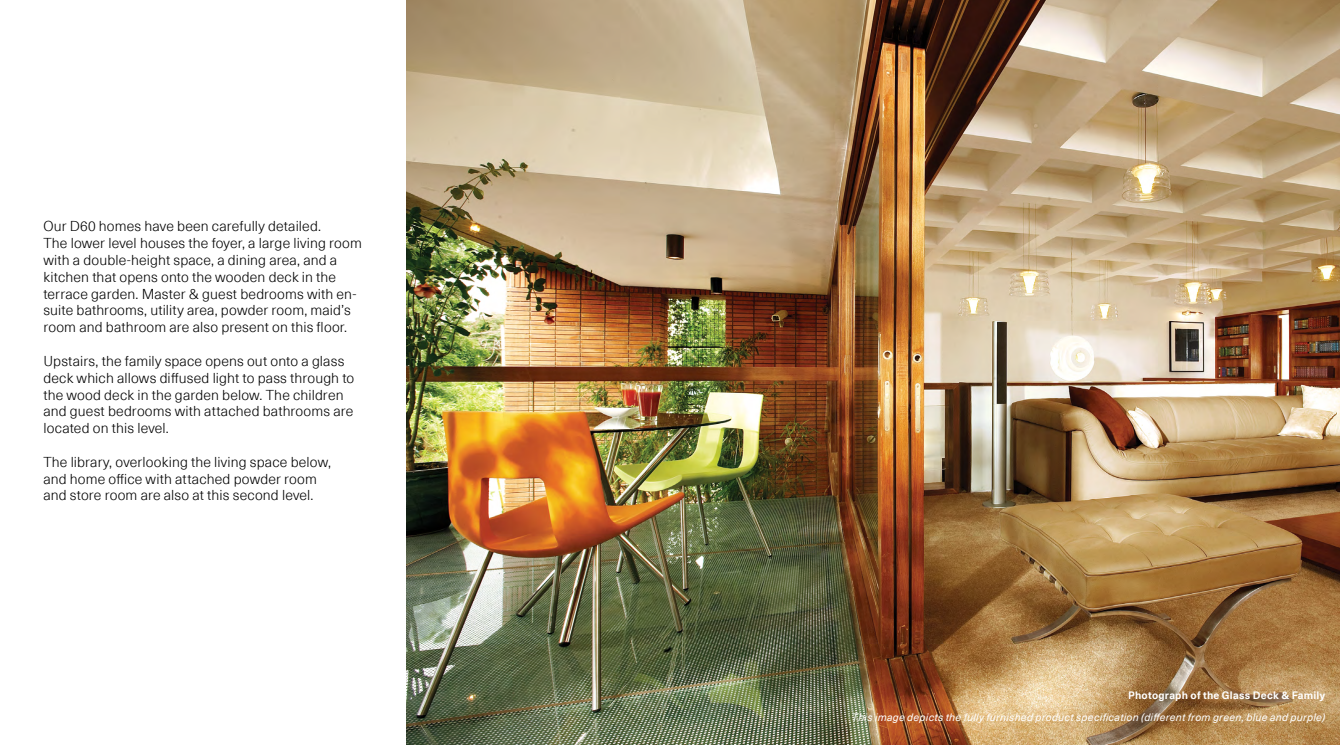
<style>
.page{position:relative;width:1340px;height:745px;background:#fff}
.page>*{position:absolute;margin:0;border:0;box-sizing:border-box;transform-origin:0 0}
.t1{font:300 14px/16.8px "Neue Haas Unica Pro";letter-spacing:.01em;color:#000}
.t2{font:italic 10.5px "Neue Haas Unica Pro";letter-spacing:.02em;color:#fff}
.t3{font:700 10.5px "Neue Haas Unica Pro";letter-spacing:.02em;color:#fff}
</style>
<div class="page">
<img style="left:407px;top:0;width:932px;height:744px">
<p class="t1" style="left:43px;top:218px;width:320px">Our D60 homes have been carefully detailed.<br>The lower level houses the foyer, a large living room with a double-height space, a dining area, and a kitchen that opens onto the wooden deck in the terrace garden. Master &amp; guest bedrooms with en&shy;suite bathrooms, utility area, powder room, maid’s room and bathroom are also present on this floor.</p>
<p class="t1" style="left:43px;top:352px;width:312px">Upstairs, the family space opens out onto a glass deck which allows diffused light to pass through to the wood deck in the garden below. The children and guest bedrooms with attached bathrooms are located on this level.</p>
<p class="t1" style="left:43px;top:453px;width:289px">The library, overlooking the living space below, and home office with attached powder room and store room are also at this second level.</p>
<p class="t3" style="left:1128px;top:688px;width:198px">Photograph of the Glass Deck &amp; Family</p>
<p class="t2" style="left:851px;top:710px;width:475px">This image depicts the fully furnished product specification (different from green, blue and purple)</p>
</div>
